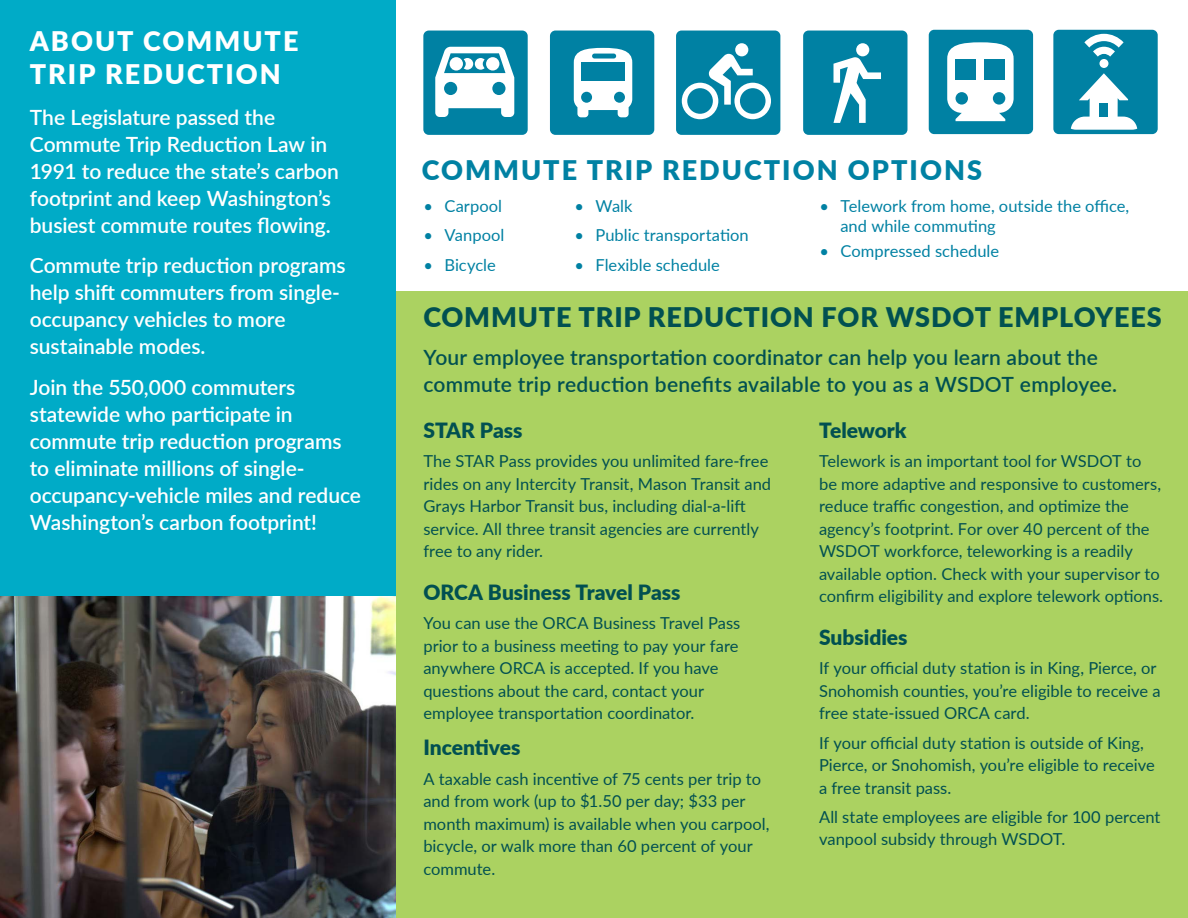
<style>
.page{position:relative;width:1188px;height:918px;background:#fff}
.page>*{position:absolute;margin:0;border:0;box-sizing:border-box;transform-origin:0 0}
.Sub_Title{font:900 27px "Lato";letter-spacing:.03em;color:#015051}
.Sub_Title-2{font:900 27px "Lato";letter-spacing:.075em;color:#0081a3}
.Sub_Title-3{font:900 27px/33px "Lato";letter-spacing:.075em;color:#fff}
.Paragraph_Body_Style{font:600 21px/27px "Lato";color:#fff}
.Paragraph_Body_Style-2{font:600 21px/27px "Lato";letter-spacing:.01em;color:#015051}
.Subhead{font:900 21px "Lato";color:#015051}
.Paragraph_Body_Style-3{font:16.5px/22.5px "Lato";color:#015051}
.Paragraph_Body_Style-4{font:16.5px/19.8px "Lato";color:#0081a3}
</style>
<div class="page">
<div style="left:0;top:0;width:396px;height:918px;background:#00abc7"></div>
<div style="left:396px;top:292px;width:792px;height:626px;background:#abd261"></div>
<img style="left:0;top:597px;width:396px;height:321px">
<div style="left:423px;top:31px;width:105px;height:104px;background:#0081a3;border-radius:5px"></div>
<svg style="left:435px;top:47px;width:79px;height:70px"></svg>
<div style="left:550px;top:31px;width:104px;height:104px;background:#0081a3;border-radius:5px"></div>
<svg style="left:574px;top:48px;width:58px;height:69px;background:#d5eaf0"></svg>
<div style="left:581px;top:92px;width:11px;height:11px;background:#0081a3;border-radius:50%"></div>
<div style="left:614px;top:92px;width:11px;height:11px;background:#0081a3;border-radius:50%"></div>
<div style="left:581px;top:63px;width:44px;height:18px;background:#0081a3"></div>
<div style="left:592px;top:54px;width:24px;height:5px;background:#0081a3;border-radius:2px"></div>
<div style="left:803px;top:31px;width:104px;height:104px;background:#0081a3;border-radius:5px"></div>
<svg style="left:834px;top:43px;width:47px;height:80px"></svg>
<div style="left:676px;top:31px;width:104px;height:104px;background:#0081a3;border-radius:5px"></div>
<div style="left:735px;top:43px;width:13px;height:13px;background:#fff;border-radius:50%"></div>
<div style="left:734px;top:83px;width:37px;height:36px;background:#fff;border-radius:50%"></div>
<div style="left:740px;top:88px;width:26px;height:26px;background:#0081a3;border-radius:50%"></div>
<svg style="left:709px;top:54px;width:44px;height:51px"></svg>
<div style="left:682px;top:83px;width:36px;height:36px;background:#fff;border-radius:50%"></div>
<div style="left:687px;top:88px;width:26px;height:26px;background:#0081a3;border-radius:50%"></div>
<div style="left:929px;top:30px;width:104px;height:104px;background:#0081a3;border-radius:5px"></div>
<svg style="left:947px;top:42px;width:67px;height:79px;background:#ddeef3"></svg>
<div style="left:956px;top:92px;width:12px;height:13px;background:#0081a3;border-radius:50%"></div>
<div style="left:956px;top:59px;width:20px;height:21px;background:#0081a3"></div>
<div style="left:993px;top:92px;width:12px;height:13px;background:#0081a3;border-radius:50%"></div>
<div style="left:985px;top:59px;width:20px;height:21px;background:#0081a3"></div>
<div style="left:1053px;top:30px;width:105px;height:104px;background:#0081a3;border-radius:5px"></div>
<svg style="left:1071px;top:73px;width:66px;height:57px"></svg>
<svg style="left:1084px;top:34px;width:40px;height:23px"></svg>
<div style="left:1099px;top:59px;width:9px;height:9px;background:#fff;border-radius:5px"></div>
<div style="left:1099px;top:103px;width:8px;height:14px;background:#0081a3"></div>
<p class="Sub_Title-3" style="left:30px;top:24px;width:270px">ABOUT COMMUTE<br>TRIP REDUCTION</p>
<p class="Paragraph_Body_Style" style="left:30px;top:103px;width:311px">The Legislature passed the<br>Commute Trip Reduction Law in<br>1991 to reduce the state’s carbon footprint and keep Washington’s busiest commute routes flowing.</p>
<p class="Paragraph_Body_Style" style="left:30px;top:251px;width:317px">Commute trip reduction programs help shift commuters from single&shy;occupancy vehicles to more sustainable modes.</p>
<p class="Paragraph_Body_Style" style="left:30px;top:373px;width:333px">Join the 550,000 commuters statewide who participate in commute trip reduction programs to eliminate millions of single&shy;occupancy-vehicle miles and reduce<br>Washington’s carbon footprint!</p>
<p class="Sub_Title-2" style="left:422px;top:150px;width:562px">COMMUTE TRIP REDUCTION OPTIONS</p>
<p class="Paragraph_Body_Style-4" style="left:423px;top:195px;width:80px">• Carpool</p>
<p class="Paragraph_Body_Style-4" style="left:423px;top:225px;width:83px">• Vanpool</p>
<p class="Paragraph_Body_Style-4" style="left:423px;top:254px;width:74px">• Bicycle</p>
<p class="Paragraph_Body_Style-4" style="left:574px;top:195px;width:60px">• Walk</p>
<p class="Paragraph_Body_Style-4" style="left:574px;top:225px;width:176px">• Public transportation</p>
<p class="Paragraph_Body_Style-4" style="left:574px;top:254px;width:147px">• Flexible schedule</p>
<p class="Paragraph_Body_Style-4" style="left:840px;top:195px;width:291px;text-indent:-21px">• Telework from home, outside the office, and while commuting</p>
<p class="Paragraph_Body_Style-4" style="left:819px;top:241px;width:181px">• Compressed schedule</p>
<p class="Sub_Title" style="left:423px;top:297px;width:740px">COMMUTE TRIP REDUCTION FOR WSDOT EMPLOYEES</p>
<p class="Paragraph_Body_Style-2" style="left:423px;top:343px;width:695px">Your employee transportation coordinator can help you learn about the commute trip reduction benefits available to you as a WSDOT employee.</p>
<p class="Subhead" style="left:423px;top:415px;width:101px">STAR Pass</p>
<p class="Paragraph_Body_Style-3" style="left:423px;top:449px;width:349px">The STAR Pass provides you unlimited fare-free rides on any Intercity Transit, Mason Transit and Grays Harbor Transit bus, including dial-a-lift service. All three transit agencies are currently free to any rider.</p>
<p class="Subhead" style="left:423px;top:577px;width:259px">ORCA Business Travel Pass</p>
<p class="Paragraph_Body_Style-3" style="left:423px;top:611px;width:319px">You can use the ORCA Business Travel Pass</p>
<p class="Paragraph_Body_Style-3" style="left:423px;top:634px;width:317px">prior to a business meeting to pay your fare anywhere ORCA is accepted. If you have questions about the card, contact your employee transportation coordinator.</p>
<p class="Subhead" style="left:423px;top:732px;width:99px">Incentives</p>
<p class="Paragraph_Body_Style-3" style="left:423px;top:767px;width:348px">A taxable cash incentive of 75 cents per trip to and from work (up to $1.50 per day; $33 per month maximum) is available when you carpool, bicycle, or walk more than 60 percent of your commute.</p>
<p class="Subhead" style="left:819px;top:415px;width:89px">Telework</p>
<p class="Paragraph_Body_Style-3" style="left:819px;top:449px;width:346px">Telework is an important tool for WSDOT to be more adaptive and responsive to customers, reduce traffic congestion, and optimize the agency’s footprint. For over 40 percent of the WSDOT workforce, teleworking is a readily available option. Check with your supervisor to confirm eligibility and explore telework options.</p>
<p class="Subhead" style="left:819px;top:622px;width:90px">Subsidies</p>
<p class="Paragraph_Body_Style-3" style="left:819px;top:656px;width:343px">If your official duty station is in King, Pierce, or<br>Snohomish counties, you’re eligible to receive a free state-issued ORCA card.</p>
<p class="Paragraph_Body_Style-3" style="left:819px;top:731px;width:337px">If your official duty station is outside of King,<br>Pierce, or Snohomish, you’re eligible to receive a free transit pass.</p>
<p class="Paragraph_Body_Style-3" style="left:819px;top:805px;width:343px">All state employees are eligible for 100 percent vanpool subsidy through WSDOT.</p>
</div>
